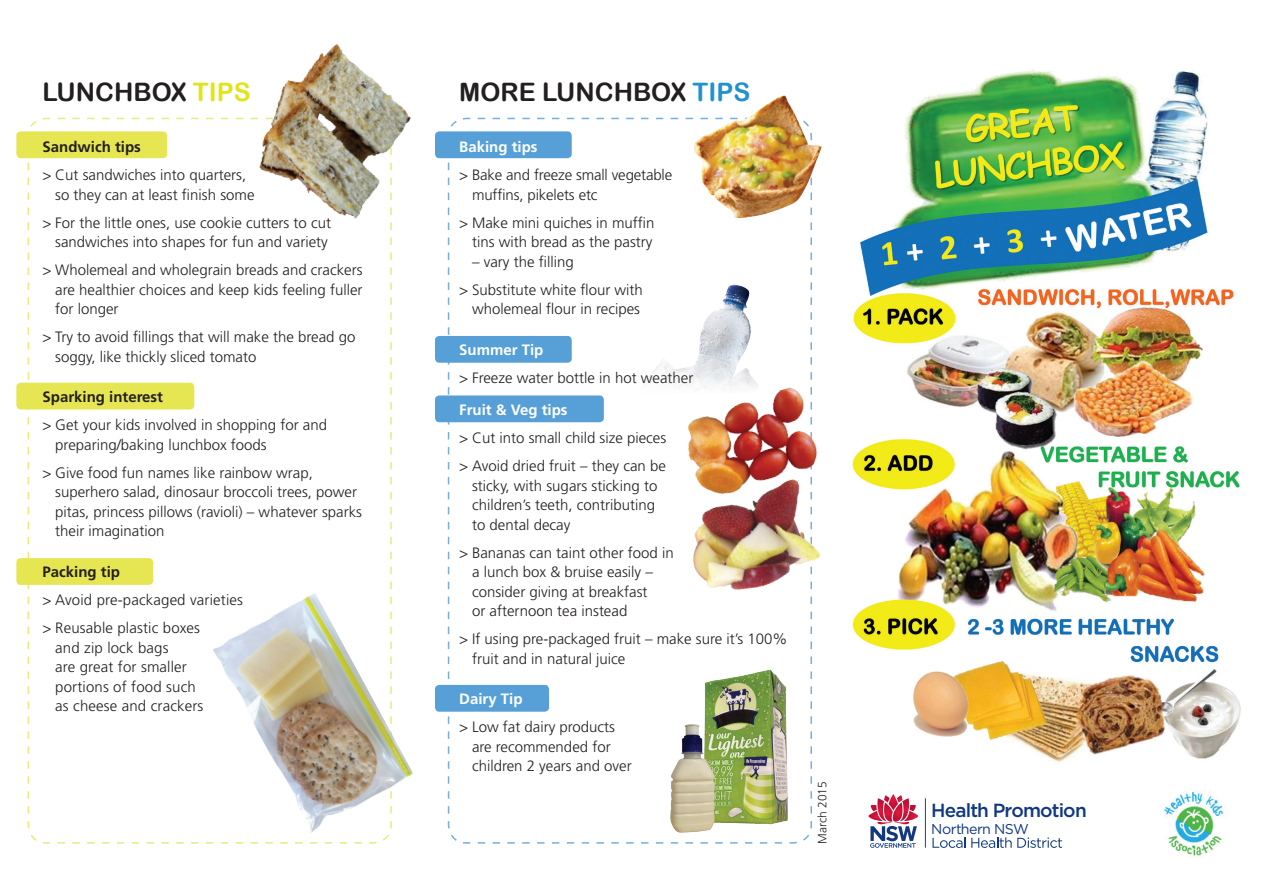
<style>
.page{position:relative;width:1263px;height:893px;background:#fff}
.page>*{position:absolute;margin:0;border:0;box-sizing:border-box;transform-origin:0 0}
.t1{font:25.35px "Arial Rounded MT Bold";color:#231f20}
.t2{font:500 19.05px "Gotham";letter-spacing:-.05em;color:#113880}
.t3{font:300 15px/19.5px "Frutiger";color:#231f20}
.t4{font:700 15px "Frutiger";color:#fff}
.t5{font:700 15px "Frutiger";color:#231f20}
.t6{font:14.25px "Gotham";letter-spacing:-.04em;color:#113880}
.t7{font:300 12px "Frutiger";color:#231f20}
.s1{color:#e2e318}
.s2{color:#2291d0}
</style>
<div class="page">
<svg style="left:27px;top:117px;width:365px;height:727px"></svg>
<svg style="left:447px;top:117px;width:365px;height:727px"></svg>
<div style="left:16px;top:131px;width:151px;height:27px;background:#e6e653;border-radius:4px"></div>
<div style="left:435px;top:131px;width:137px;height:27px;background:#57a0d7;border-radius:4px"></div>
<div style="left:435px;top:336px;width:137px;height:27px;background:#57a0d7;border-radius:4px"></div>
<div style="left:435px;top:395px;width:169px;height:27px;background:#57a0d7;border-radius:4px"></div>
<div style="left:435px;top:685px;width:114px;height:27px;background:#57a0d7;border-radius:4px"></div>
<div style="left:16px;top:383px;width:178px;height:26px;background:#e6e653;border-radius:4px"></div>
<div style="left:16px;top:558px;width:137px;height:27px;background:#e6e653;border-radius:4px"></div>
<img style="left:853px;top:69px;width:388px;height:693px">
<hr style="left:925px;top:798px;width:1px;height:50px;background:#113880">
<svg style="left:868px;top:794px;width:50px;height:54px"></svg>
<svg style="left:932px;top:837px;width:33px;height:11px"></svg>
<svg style="left:971px;top:837px;width:91px;height:11px"></svg>
<img style="left:1164px;top:791px;width:61px;height:67px">
<img style="left:242px;top:44px;width:169px;height:194px">
<img style="left:210px;top:592px;width:203px;height:244px">
<img style="left:660px;top:380px;width:157px;height:79px">
<img style="left:655px;top:459px;width:214px;height:187px">
<img style="left:683px;top:653px;width:124px;height:191px">
<img style="left:649px;top:712px;width:84px;height:132px">
<img style="left:692px;top:95px;width:130px;height:127px">
<p class="t1" style="left:43px;top:77px;width:210px">LUNCHBOX <span class="s1">TIPS</span></p>
<p class="t1" style="left:459px;top:77px;width:292px">MORE LUNCHBOX <span class="s2">TIPS</span></p>
<p class="t5" style="left:43px;top:138px;width:100px">Sandwich tips</p>
<p class="t3" style="left:55px;top:165px;width:201px;text-indent:-13px">&gt; Cut sandwiches into quarters, so they can at least finish some</p>
<p class="t3" style="left:43px;top:213px;width:290px;text-align:right">&gt; For the little ones, use cookie cutters to cut sandwiches into shapes for fun and variety</p>
<p class="t3" style="left:55px;top:260px;width:309px;text-align:justify;text-indent:-13px">&gt; Wholemeal and wholegrain breads and crackers are healthier choices and keep kids feeling fuller for longer</p>
<p class="t3" style="left:55px;top:327px;width:302px;text-indent:-13px">&gt; Try to avoid fillings that will make the bread go soggy, like thickly sliced tomato</p>
<p class="t5" style="left:43px;top:388px;width:122px">Sparking interest</p>
<p class="t3" style="left:55px;top:415px;width:273px;text-indent:-13px">&gt; Get your kids involved in shopping for and preparing/baking lunchbox foods</p>
<p class="t3" style="left:55px;top:463px;width:308px;text-indent:-13px">&gt; Give food fun names like rainbow wrap, superhero salad, dinosaur broccoli trees, power pitas, princess pillows (ravioli) – whatever sparks their imagination</p>
<p class="t5" style="left:43px;top:563px;width:79px">Packing tip</p>
<p class="t3" style="left:43px;top:590px;width:202px">&gt; Avoid pre-packaged varieties</p>
<p class="t3" style="left:55px;top:618px;width:150px;text-indent:-13px">&gt; Reusable plastic boxes and zip lock bags<br>are great for smaller portions of food such as cheese and crackers</p>
<p class="t4" style="left:459px;top:138px;width:80px">Baking tips</p>
<p class="t3" style="left:472px;top:165px;width:202px;text-indent:-13px">&gt; Bake and freeze small vegetable muffins, pikelets etc</p>
<p class="t3" style="left:459px;top:213px;width:197px;text-align:right">&gt; Make mini quiches in muffin tins with bread as the pastry</p>
<p class="t3" style="left:472px;top:252px;width:103px">– vary the filling</p>
<p class="t3" style="left:459px;top:280px;width:185px;text-align:right">&gt; Substitute white flour with wholemeal flour in recipes</p>
<p class="t4" style="left:459px;top:341px;width:86px">Summer Tip</p>
<p class="t3" style="left:459px;top:368px;width:236px">&gt; Freeze water bottle in hot weather</p>
<p class="t4" style="left:459px;top:401px;width:110px">Fruit &amp; Veg tips</p>
<p class="t3" style="left:459px;top:428px;width:208px">&gt; Cut into small child size pieces</p>
<p class="t3" style="left:472px;top:456px;width:195px;text-indent:-13px">&gt; Avoid dried fruit – they can be sticky, with sugars sticking to children’s teeth, contributing to dental decay</p>
<p class="t3" style="left:472px;top:543px;width:203px;text-indent:-13px">&gt; Bananas can taint other food in a lunch box &amp; bruise easily – consider giving at breakfast<br>or afternoon tea instead</p>
<p class="t3" style="left:472px;top:629px;width:317px;text-indent:-13px">&gt; If using pre-packaged fruit – make sure it’s 100% fruit and in natural juice</p>
<p class="t4" style="left:459px;top:690px;width:65px">Dairy Tip</p>
<p class="t3" style="left:472px;top:717px;width:161px;text-indent:-13px">&gt; Low fat dairy products are recommended for children 2 years and over</p>
<p class="t7" style="left:815px;top:844px;width:64px;rotate:-90deg">March 2015</p>
<p class="t2" style="left:931px;top:799px;width:157px">Health Promotion</p>
<p class="t6" style="left:931px;top:820px;width:99px">Northern NSW</p>
</div>
